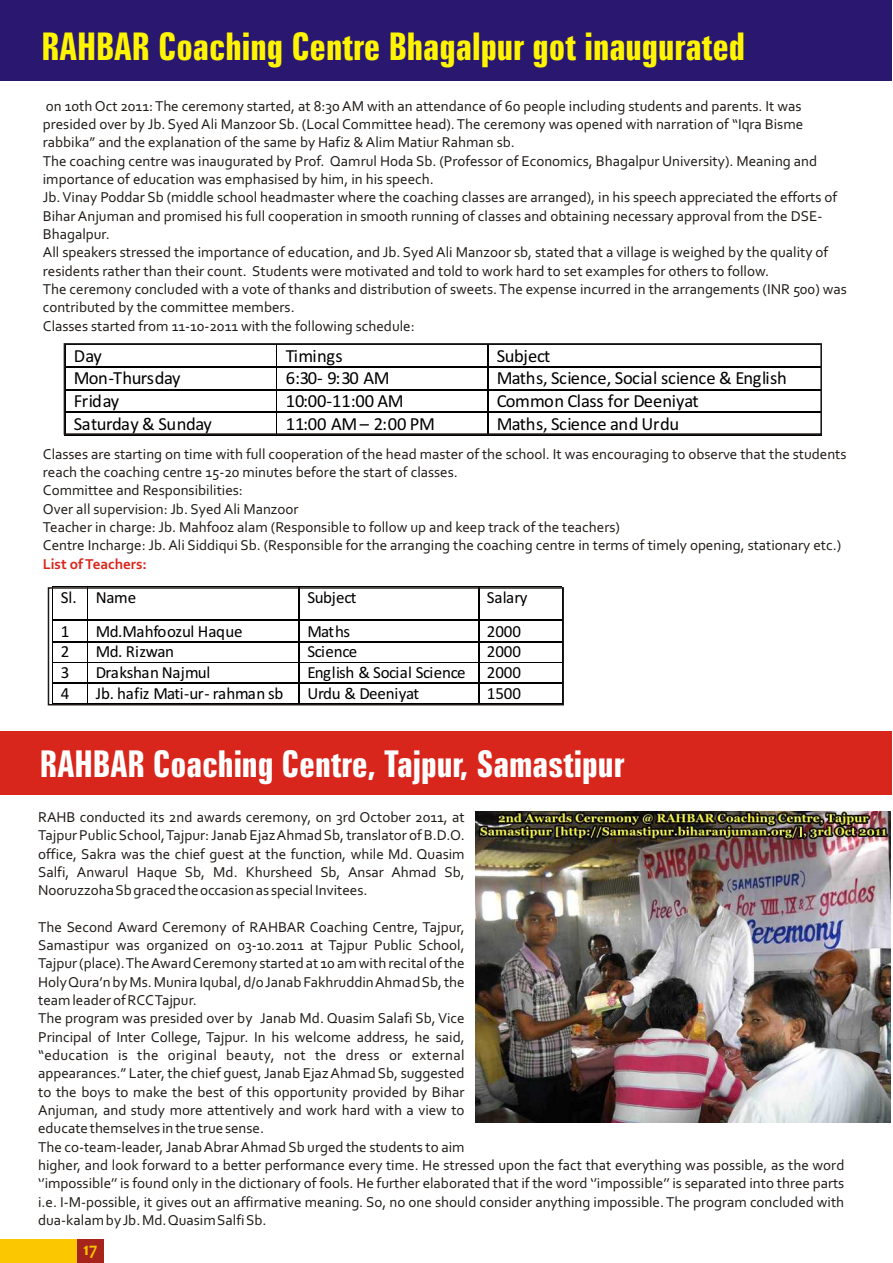
<style>
.page{position:relative;width:893px;height:1263px;background:#fff}
.page>*{position:absolute;margin:0;border:0;box-sizing:border-box;transform-origin:0 0}
.t1{font:700 extra-condensed 38.25px "Zurich BT";color:#fff500}
.t2{font:700 extra-condensed 36.9px "Zurich BT";color:#fff}
.t3{font:18.6px "Calibri";letter-spacing:-.02em;color:#000}
.t4{font:18.6px "Calibri";color:#000}
.t5{font:700 18px "Candara";color:#fac700}
.t6{font:16.95px "Calibri";letter-spacing:-.02em;color:#000}
.t7{font:15px/18.3px "Corbel";color:#1f1a17}
.t8{font:700 15px "Corbel";color:#d9261c}
</style>
<div class="page">
<hr style="left:487px;top:344px;width:2px;height:22px;background:#000">
<hr style="left:66px;top:366px;width:211px;height:1px;background:#000">
<hr style="left:277px;top:366px;width:210px;height:1px;background:#000">
<hr style="left:489px;top:366px;width:332px;height:1px;background:#000">
<hr style="left:487px;top:367px;width:2px;height:22px;background:#000">
<hr style="left:66px;top:389px;width:211px;height:1px;background:#000">
<hr style="left:277px;top:389px;width:210px;height:1px;background:#000">
<hr style="left:489px;top:389px;width:332px;height:1px;background:#000">
<hr style="left:487px;top:390px;width:2px;height:21px;background:#000">
<hr style="left:66px;top:411px;width:211px;height:1px;background:#000">
<hr style="left:277px;top:411px;width:210px;height:1px;background:#000">
<hr style="left:489px;top:411px;width:332px;height:1px;background:#000">
<hr style="left:66px;top:434px;width:211px;height:2px;background:#000">
<hr style="left:277px;top:434px;width:210px;height:2px;background:#000">
<hr style="left:487px;top:412px;width:2px;height:22px;background:#000">
<hr style="left:489px;top:434px;width:332px;height:2px;background:#000">
<div style="left:0;top:0;width:892px;height:81px;background:#291770"></div>
<hr style="left:299px;top:587px;width:1px;height:33px;background:#000">
<hr style="left:478px;top:587px;width:1px;height:33px;background:#000">
<hr style="left:52px;top:620px;width:35px;height:1px;background:#000">
<hr style="left:87px;top:620px;width:212px;height:1px;background:#000">
<hr style="left:300px;top:620px;width:178px;height:1px;background:#000">
<hr style="left:479px;top:620px;width:83px;height:1px;background:#000">
<hr style="left:52px;top:641px;width:35px;height:1px;background:#000">
<hr style="left:87px;top:641px;width:212px;height:1px;background:#000">
<hr style="left:300px;top:641px;width:178px;height:1px;background:#000">
<hr style="left:479px;top:641px;width:83px;height:1px;background:#000">
<hr style="left:52px;top:682px;width:35px;height:1px;background:#000">
<hr style="left:87px;top:682px;width:212px;height:1px;background:#000">
<hr style="left:300px;top:682px;width:178px;height:1px;background:#000">
<hr style="left:479px;top:682px;width:83px;height:1px;background:#000">
<svg style="left:299px;top:620px;width:1px;height:82px"></svg>
<svg style="left:478px;top:620px;width:1px;height:82px"></svg>
<div style="left:48px;top:587px;width:516px;height:118px;border:2px solid #1f1a17"></div>
<div style="left:64px;top:343px;width:758px;height:92px;border:2px solid #1f1a17"></div>
<img style="left:475px;top:812px;width:415px;height:311px">
<div style="left:0;top:732px;width:892px;height:63px;background:#d9261c"></div>
<div style="left:0;top:1239px;width:77px;height:24px;background:#fac700"></div>
<div style="left:77px;top:1239px;width:27px;height:24px;background:#a6241c"></div>
<h1 class="t1" style="left:42px;top:31px;width:705px">RAHBAR Coaching Centre Bhagalpur got inaugurated</h1>
<p class="t7" style="left:43px;top:98px;width:806px">on 10th Oct 2011: The ceremony started, at 8:30 AM with an attendance of 60 people including students and parents. It was presided over by Jb. Syed Ali Manzoor Sb. (Local Committee head). The ceremony was opened with narration of “Iqra Bisme rabbika” and the explanation of the same by Hafiz &amp; Alim Matiur Rahman sb.<br>The coaching centre was inaugurated by Prof. Qamrul Hoda Sb. (Professor of Economics, Bhagalpur University). Meaning and importance of education was emphasised by him, in his speech.<br>Jb. Vinay Poddar Sb (middle school headmaster where the coaching classes are arranged), in his speech appreciated the efforts of Bihar Anjuman and promised his full cooperation in smooth running of classes and obtaining necessary approval from the DSE-Bhagalpur.<br>All speakers stressed the importance of education, and Jb. Syed Ali Manzoor sb, stated that a village is weighed by the quality of residents rather than their count. Students were motivated and told to work hard to set examples for others to follow.<br>The ceremony concluded with a vote of thanks and distribution of sweets. The expense incurred in the arrangements (INR 500) was contributed by the committee members.<br>Classes started from 11-10-2011 with the following schedule:</p>
<p class="t3" style="left:74px;top:348px;width:30px">Day</p>
<p class="t4" style="left:286px;top:348px;width:59px">Timings</p>
<p class="t3" style="left:497px;top:348px;width:55px">Subject</p>
<p class="t3" style="left:74px;top:370px;width:108px">Mon-Thursday</p>
<p class="t3" style="left:286px;top:370px;width:105px">6:30- 9:30 AM</p>
<p class="t3" style="left:497px;top:370px;width:292px">Maths, Science, Social science &amp; English</p>
<p class="t3" style="left:74px;top:393px;width:47px">Friday</p>
<p class="t3" style="left:286px;top:393px;width:119px">10:00-11:00 AM</p>
<p class="t3" style="left:497px;top:393px;width:204px">Common Class for Deeniyat</p>
<p class="t3" style="left:74px;top:416px;width:140px">Saturday &amp; Sunday</p>
<p class="t3" style="left:286px;top:416px;width:151px">11:00 AM – 2:00 PM</p>
<p class="t3" style="left:497px;top:416px;width:184px">Maths, Science and Urdu</p>
<p class="t7" style="left:43px;top:446px;width:805px">Classes are starting on time with full cooperation of the head master of the school. It was encouraging to observe that the students reach the coaching centre 15-20 minutes before the start of classes.<br>Committee and Responsibilities:<br>Over all supervision: Jb. Syed Ali Manzoor<br>Teacher in charge: Jb. Mahfooz alam (Responsible to follow up and keep track of the teachers)<br>Centre Incharge: Jb. Ali Siddiqui Sb. (Responsible for the arranging the coaching centre in terms of timely opening, stationary etc.)</p>
<p class="t8" style="left:43px;top:557px;width:105px">List of Teachers:</p>
<p class="t6" style="left:61px;top:590px;width:77px">Sl. Name</p>
<p class="t6" style="left:307px;top:590px;width:51px">Subject</p>
<p class="t6" style="left:487px;top:590px;width:42px">Salary</p>
<p class="t6" style="left:61px;top:624px;width:10px">1</p>
<p class="t6" style="left:96px;top:624px;width:148px">Md.Mahfoozul Haque</p>
<p class="t6" style="left:307px;top:624px;width:44px">Maths</p>
<p class="t6" style="left:487px;top:624px;width:36px">2000</p>
<p class="t6" style="left:61px;top:644px;width:10px">2</p>
<p class="t6" style="left:96px;top:644px;width:79px">Md. Rizwan</p>
<p class="t6" style="left:307px;top:644px;width:51px">Science</p>
<p class="t6" style="left:487px;top:644px;width:36px">2000</p>
<p class="t6" style="left:61px;top:665px;width:10px">3</p>
<p class="t6" style="left:96px;top:665px;width:116px">Drakshan Najmul</p>
<p class="t6" style="left:307px;top:665px;width:160px">English &amp; Social Science</p>
<p class="t6" style="left:487px;top:665px;width:36px">2000</p>
<p class="t6" style="left:61px;top:687px;width:10px">4</p>
<p class="t6" style="left:96px;top:687px;width:189px">Jb. hafiz Mati-ur- rahman sb</p>
<p class="t6" style="left:307px;top:687px;width:113px">Urdu &amp; Deeniyat</p>
<p class="t6" style="left:487px;top:687px;width:36px">1500</p>
<h2 class="t2" style="left:40px;top:749px;width:586px">RAHBAR Coaching Centre, Tajpur, Samastipur</h2>
<p class="t7" style="left:38px;top:809px;width:428px;text-align:justify">RAHB conducted its 2nd awards ceremony, on 3rd October 2011, at Tajpur Public School, Tajpur: Janab Ejaz Ahmad Sb, translator of B.D.O. office, Sakra was the chief guest at the function, while Md. Quasim Salfi, Anwarul Haque Sb, Md. Khursheed Sb, Ansar Ahmad Sb, Nooruzzoha Sb graced the occasion as special Invitees.</p>
<p class="t7" style="left:38px;top:919px;width:808px">The Second Award Ceremony of RAHBAR Coaching Centre, Tajpur,<br>Samastipur was organized on 03-10.2011 at Tajpur Public School,<br>Tajpur (place). The Award Ceremony started at 10 am with recital of the<br>Holy Qura’n by Ms. Munira Iqubal, d/o Janab Fakhruddin Ahmad Sb, the<br>team leader of RCC Tajpur.<br>The program was presided over by Janab Md. Quasim Salafi Sb, Vice<br>Principal of Inter College, Tajpur. In his welcome address, he said,<br>“education is the original beauty, not the dress or external<br>appearances.” Later, the chief guest, Janab Ejaz Ahmad Sb, suggested<br>to the boys to make the best of this opportunity provided by Bihar<br>Anjuman, and study more attentively and work hard with a view to<br>educate themselves in the true sense.<br>The co-team-leader, Janab Abrar Ahmad Sb urged the students to aim<br>higher, and look forward to a better performance every time. He stressed upon the fact that everything was possible, as the word ‘’impossible’’ is found only in the dictionary of fools. He further elaborated that if the word ‘’impossible’’ is separated into three parts i.e. I-M-possible, it gives out an affirmative meaning. So, no one should consider anything impossible. The program concluded with dua-kalam by Jb. Md. Quasim Salfi Sb.</p>
<p class="t5" style="left:83px;top:1242px;width:16px">17</p>
</div>
